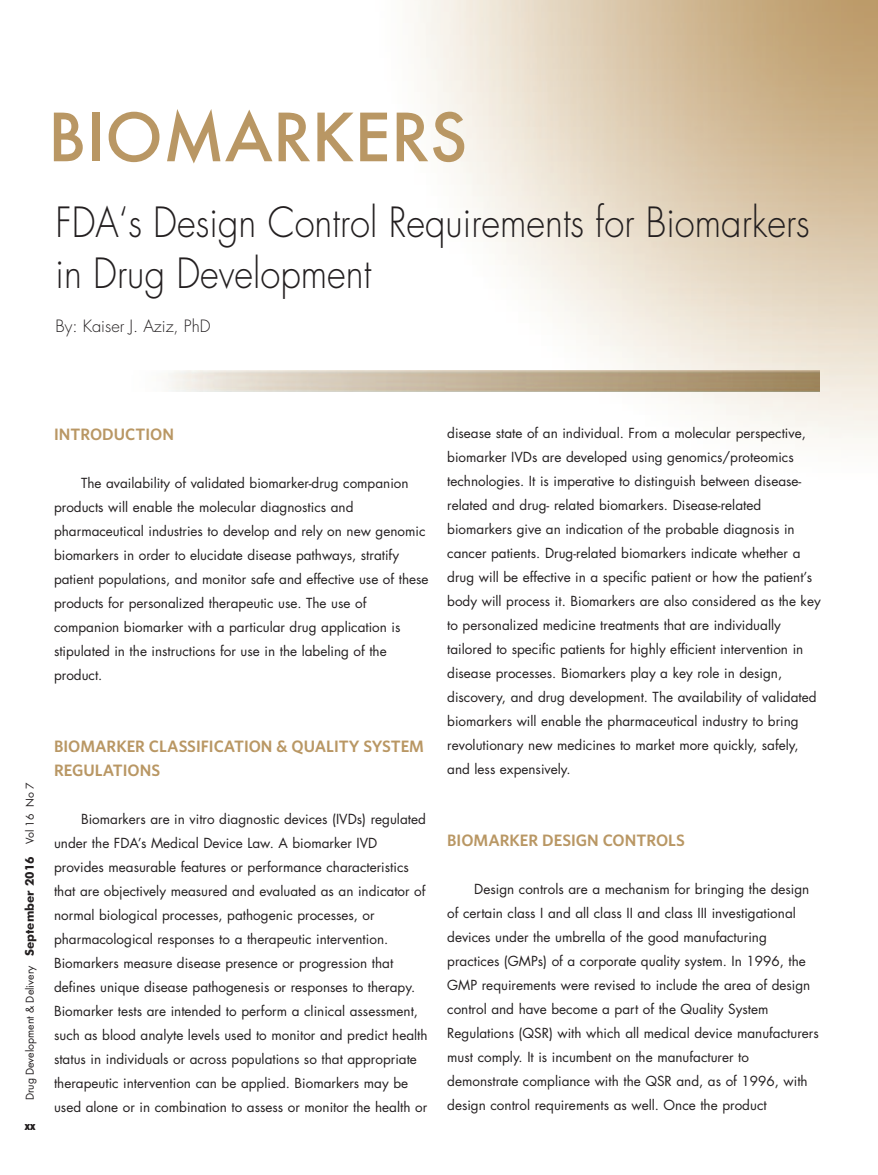
<style>
.page{position:relative;width:878px;height:1175px;background:#fff}
.page>*{position:absolute;margin:0;border:0;box-sizing:border-box;transform-origin:0 0}
.t1{font:500 64.5px "Futura";color:#b99764}
.t2{font:300 40.5px/51px "Futura";color:#231f20;scale:.9 1}
.t3{font:600 16.5px/24px "Whitney";color:#b99764}
.t4{font:300 16.5px "Futura";color:#231f20}
.t5{font:13.5px/24px "Futura";color:#231f20}
.t6{font:900 condensed 12px "Futura BT";color:#231f20}
.t7{font:10.5px "Futura";color:#231f20}
.s1{font-family:"Futura BT";font-weight:700;font-size:12px}
</style>
<div class="page">
<img style="left:414px;top:0;width:464px;height:443px">
<img style="left:168px;top:370px;width:651px;height:22px">
<h1 class="t1" style="left:48px;top:101px;width:421px">BIOMARKERS</h1>
<h2 class="t2" style="left:56px;top:200px;width:839px">FDA‘s Design Control Requirements for Biomarkers in Drug Development</h2>
<p class="t4" style="left:56px;top:318px;width:156px">By: Kaiser J. Aziz, PhD</p>
<p class="t3" style="left:54px;top:422px;width:121px">INTRODUCTION</p>
<p class="t5" style="left:54px;top:472px;width:376px;text-indent:27px">The availability of validated biomarker-drug companion products will enable the molecular diagnostics and pharmaceutical industries to develop and rely on new genomic biomarkers in order to elucidate disease pathways, stratify patient populations, and monitor safe and effective use of these products for personalized therapeutic use. The use of companion biomarker with a particular drug application is stipulated in the instructions for use in the labeling of the product.</p>
<p class="t7" style="left:25px;top:1100px;width:319px;rotate:-90deg">Drug Development &amp; Delivery <span class="s1">September 2016</span> Vol 16 No 7</p>
<p class="t6" style="left:25px;top:1120px;width:12px">xx</p>
<p class="t3" style="left:54px;top:734px;width:371px">BIOMARKER CLASSIFICATION &amp; QUALITY SYSTEM<br>REGULATIONS</p>
<p class="t5" style="left:54px;top:808px;width:375px;text-indent:27px">Biomarkers are in vitro diagnostic devices (IVDs) regulated under the FDA’s Medical Device Law. A biomarker IVD provides measurable features or performance characteristics that are objectively measured and evaluated as an indicator of normal biological processes, pathogenic processes, or pharmacological responses to a therapeutic intervention.<br>Biomarkers measure disease presence or progression that defines unique disease pathogenesis or responses to therapy.<br>Biomarker tests are intended to perform a clinical assessment, such as blood analyte levels used to monitor and predict health status in individuals or across populations so that appropriate therapeutic intervention can be applied. Biomarkers may be used alone or in combination to assess or monitor the health or</p>
<p class="t5" style="left:447px;top:422px;width:375px">disease state of an individual. From a molecular perspective, biomarker IVDs are developed using genomics/proteomics technologies. It is imperative to distinguish between disease&shy;related and drug- related biomarkers. Disease-related biomarkers give an indication of the probable diagnosis in cancer patients. Drug-related biomarkers indicate whether a drug will be effective in a specific patient or how the patient’s body will process it. Biomarkers are also considered as the key to personalized medicine treatments that are individually tailored to specific patients for highly efficient intervention in disease processes. Biomarkers play a key role in design, discovery, and drug development. The availability of validated biomarkers will enable the pharmaceutical industry to bring revolutionary new medicines to market more quickly, safely, and less expensively.</p>
<p class="t3" style="left:447px;top:828px;width:239px">BIOMARKER DESIGN CONTROLS</p>
<p class="t5" style="left:447px;top:878px;width:373px;text-indent:27px">Design controls are a mechanism for bringing the design of certain class I and all class II and class III investigational devices under the umbrella of the good manufacturing practices (GMPs) of a corporate quality system. In 1996, the GMP requirements were revised to include the area of design control and have become a part of the Quality System Regulations (QSR) with which all medical device manufacturers must comply. It is incumbent on the manufacturer to demonstrate compliance with the QSR and, as of 1996, with design control requirements as well. Once the product</p>
</div>
